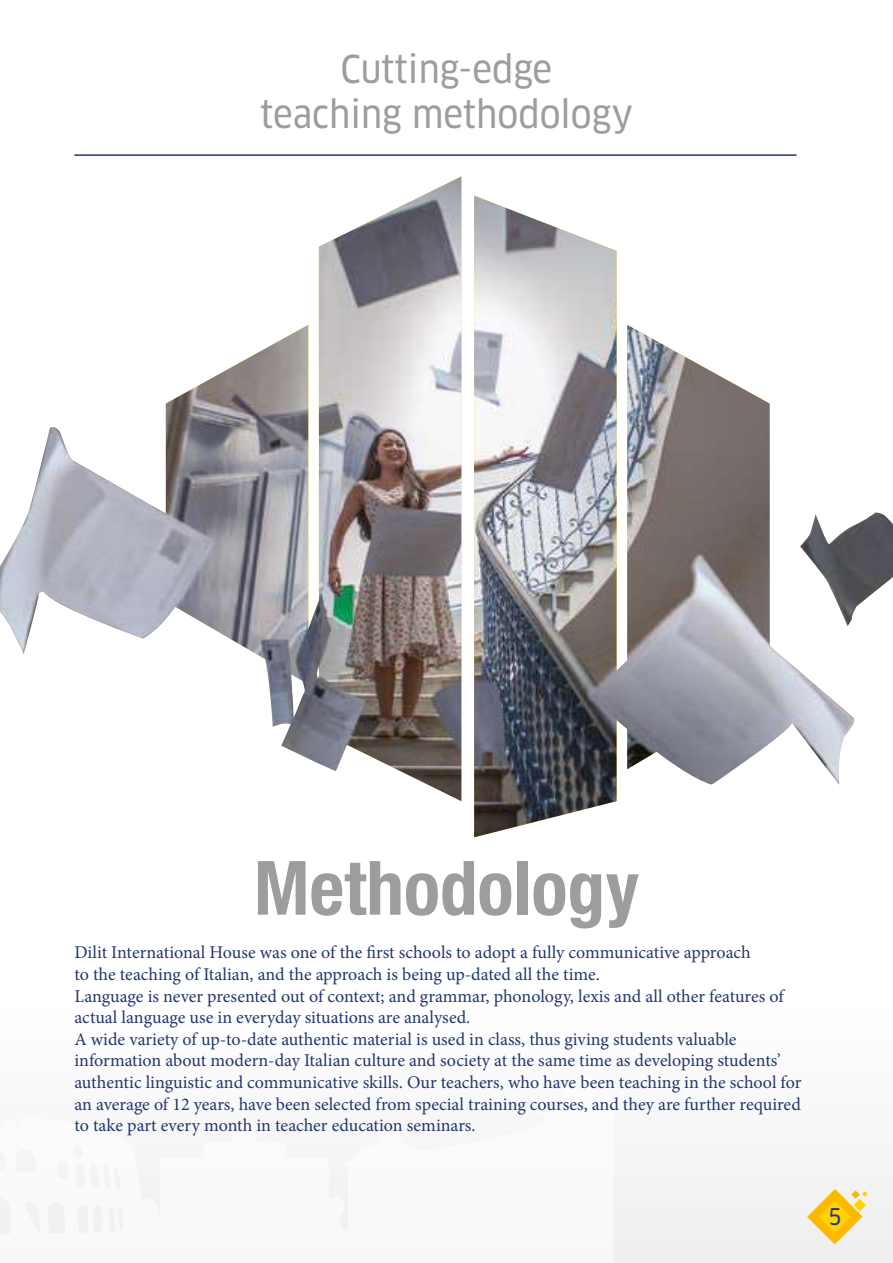
<style>
.page{position:relative;width:893px;height:1263px;background:#fff}
.page>*{position:absolute;margin:0;border:0;box-sizing:border-box;transform-origin:0 0}
.t1{font:700 condensed 75px "Helvetica Neue LT Std";color:#9d9d9c}
.t2{font:37.5px/45px "Clan Narrow News";color:#9d9d9c;text-align:center}
.t3{font:22.5px "Clan Narrow News";color:#283583}
.t4{font:18px/21.6px "Minion Pro";color:#22376f}
</style>
<div class="page">
<div style="left:0;top:706px;width:893px;height:557px;background:linear-gradient(to right,#fff,#fbfbfb)"></div>
<svg style="left:0;top:1022px;width:614px;height:241px"></svg>
<img style="left:166px;top:176px;width:604px;height:661px">
<hr style="left:74px;top:154px;width:723px;height:2px;background:#22376f">
<img style="left:0;top:427px;width:893px;height:358px">
<svg style="left:807px;top:1189px;width:61px;height:55px"></svg>
<h2 class="t2" style="left:260px;top:47px;width:374px">Cutting-edge<br>teaching methodology</h2>
<h1 class="t1" style="left:254px;top:842px;width:386px">Methodology</h1>
<p class="t4" style="left:74px;top:942px;width:728px">Dilit International House was one of the first schools to adopt a fully communicative approach<br>to the teaching of Italian, and the approach is being up-dated all the time.<br>Language is never presented out of context; and grammar, phonology, lexis and all other features of actual language use in everyday situations are analysed.<br>A wide variety of up-to-date authentic material is used in class, thus giving students valuable information about modern-day Italian culture and society at the same time as developing students’ authentic linguistic and communicative skills. Our teachers, who have been teaching in the school for an average of 12 years, have been selected from special training courses, and they are further required to take part every month in teacher education seminars.</p>
<p class="t3" style="left:829px;top:1203px;width:15px">5</p>
</div>
